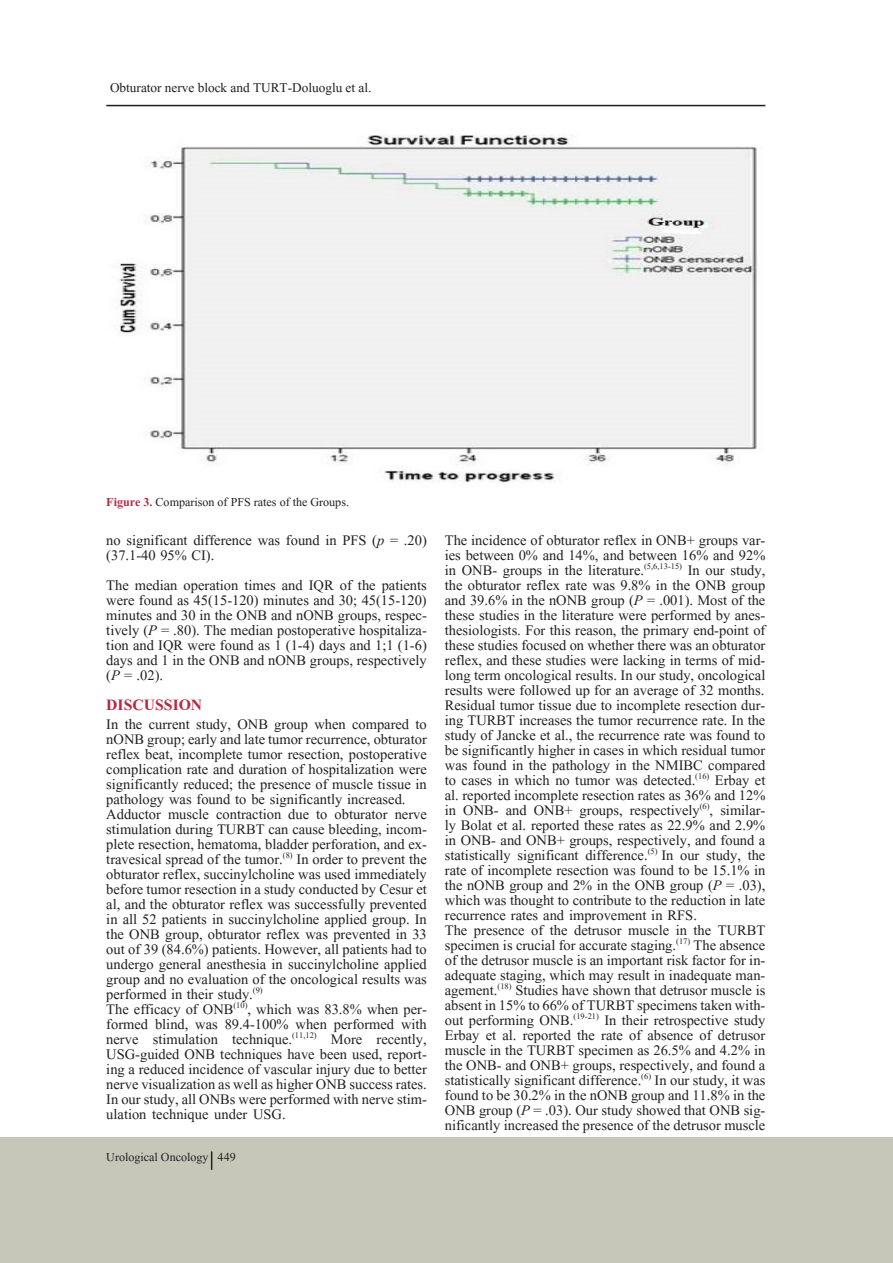
<style>
.page{position:relative;width:893px;height:1263px;background:#fff}
.page>*{position:absolute;margin:0;border:0;box-sizing:border-box;transform-origin:0 0}
.t1{font:700 19.5px "Aparajita";color:#b62841}
.t2{font:18px/15px "Aparajita";color:#231f20;text-align:justify}
.t3{font:16.5px "Aparajita";color:#231f20}
.t4{font:15px "Aparajita";color:#231f20}
.s1{font-weight:700;color:#b62841}
.s2{font-style:italic}
</style>
<div class="page">
<hr style="left:106px;top:105px;width:659px;height:1px;background:#231f20">
<div style="left:0;top:1137px;width:893px;height:126px;background:#c7c7b9"></div>
<img style="left:113px;top:135px;width:644px;height:348px">
<svg style="left:211px;top:1151px;width:1px;height:19px"></svg>
<p class="t3" style="left:110px;top:79px;width:263px">Obturator nerve block and TURT-Doluoglu et al.</p>
<p class="t4" style="left:106px;top:495px;width:244px"><span class="s1">Figure 3.</span> Comparison of PFS rates of the Groups.</p>
<p class="t2" style="left:106px;top:534px;width:322px">no significant difference was found in PFS (<span class="s2">p</span> = .20) (37.1-40 95% CI).</p>
<p class="t2" style="left:106px;top:579px;width:322px">The median operation times and IQR of the patients were found as 45(15-120) minutes and 30; 45(15-120) minutes and 30 in the ONB and nONB groups, respec&shy;tively (<span class="s2">P</span> = .80). The median postoperative hospitaliza&shy;tion and IQR were found as 1 (1-4) days and 1;1 (1-6) days and 1 in the ONB and nONB groups, respectively (<span class="s2">P</span> = .02).</p>
<p class="t1" style="left:106px;top:695px;width:98px">DISCUSSION</p>
<p class="t2" style="left:106px;top:719px;width:322px">In the current study, ONB group when compared to nONB group; early and late tumor recurrence, obturator reflex beat, incomplete tumor resection, postoperative complication rate and duration of hospitalization were significantly reduced; the presence of muscle tissue in pathology was found to be significantly increased.</p>
<p class="t2" style="left:106px;top:809px;width:322px">Adductor muscle contraction due to obturator nerve stimulation during TURBT can cause bleeding, incom&shy;plete resection, hematoma, bladder perforation, and ex&shy;travesical spread of the tumor.<sup>(8)</sup> In order to prevent the obturator reflex, succinylcholine was used immediately before tumor resection in a study conducted by Cesur et al, and the obturator reflex was successfully prevented in all 52 patients in succinylcholine applied group. In the ONB group, obturator reflex was prevented in 33 out of 39 (84.6%) patients. However, all patients had to undergo general anesthesia in succinylcholine applied group and no evaluation of the oncological results was performed in their study.<sup>(9)</sup></p>
<p class="t2" style="left:106px;top:1004px;width:322px">The efficacy of ONB<sup>(10)</sup>, which was 83.8% when per&shy;formed blind, was 89.4-100% when performed with nerve stimulation technique.<sup>(11,12)</sup> More recently, USG-guided ONB techniques have been used, report&shy;ing a reduced incidence of vascular injury due to better nerve visualization as well as higher ONB success rates.<br>In our study, all ONBs were performed with nerve stim&shy;ulation technique under USG.</p>
<p class="t4" style="left:106px;top:1150px;width:131px">Urological Oncology 449</p>
<p class="t2" style="left:445px;top:534px;width:322px">The incidence of obturator reflex in ONB+ groups var&shy;ies between 0% and 14%, and between 16% and 92% in ONB- groups in the literature.<sup>(5,6,13-15)</sup> In our study, the obturator reflex rate was 9.8% in the ONB group and 39.6% in the nONB group (<span class="s2">P</span> = .001). Most of the these studies in the literature were performed by anes&shy;thesiologists. For this reason, the primary end-point of these studies focused on whether there was an obturator reflex, and these studies were lacking in terms of mid&shy;long term oncological results. In our study, oncological results were followed up for an average of 32 months.</p>
<p class="t2" style="left:445px;top:699px;width:322px">Residual tumor tissue due to incomplete resection dur&shy;ing TURBT increases the tumor recurrence rate. In the study of Jancke et al., the recurrence rate was found to be significantly higher in cases in which residual tumor was found in the pathology in the NMIBC compared to cases in which no tumor was detected.<sup>(16)</sup> Erbay et al. reported incomplete resection rates as 36% and 12% in ONB- and ONB+ groups, respectively<sup>(6)</sup>, similar&shy;ly Bolat et al. reported these rates as 22.9% and 2.9% in ONB- and ONB+ groups, respectively, and found a statistically significant difference.<sup>(5)</sup> In our study, the rate of incomplete resection was found to be 15.1% in the nONB group and 2% in the ONB group (<span class="s2">P</span> = .03), which was thought to contribute to the reduction in late recurrence rates and improvement in RFS.</p>
<p class="t2" style="left:445px;top:924px;width:322px">The presence of the detrusor muscle in the TURBT specimen is crucial for accurate staging.<sup>(17)</sup> The absence of the detrusor muscle is an important risk factor for in&shy;adequate staging, which may result in inadequate man&shy;agement.<sup>(18)</sup> Studies have shown that detrusor muscle is absent in 15% to 66% of TURBT specimens taken with&shy;out performing ONB.<sup>(19-21)</sup> In their retrospective study Erbay et al. reported the rate of absence of detrusor muscle in the TURBT specimen as 26.5% and 4.2% in the ONB- and ONB+ groups, respectively, and found a statistically significant difference.<sup>(6)</sup> In our study, it was found to be 30.2% in the nONB group and 11.8% in the ONB group (<span class="s2">P</span> = .03). Our study showed that ONB sig&shy;nificantly increased the presence of the detrusor muscle</p>
</div>
